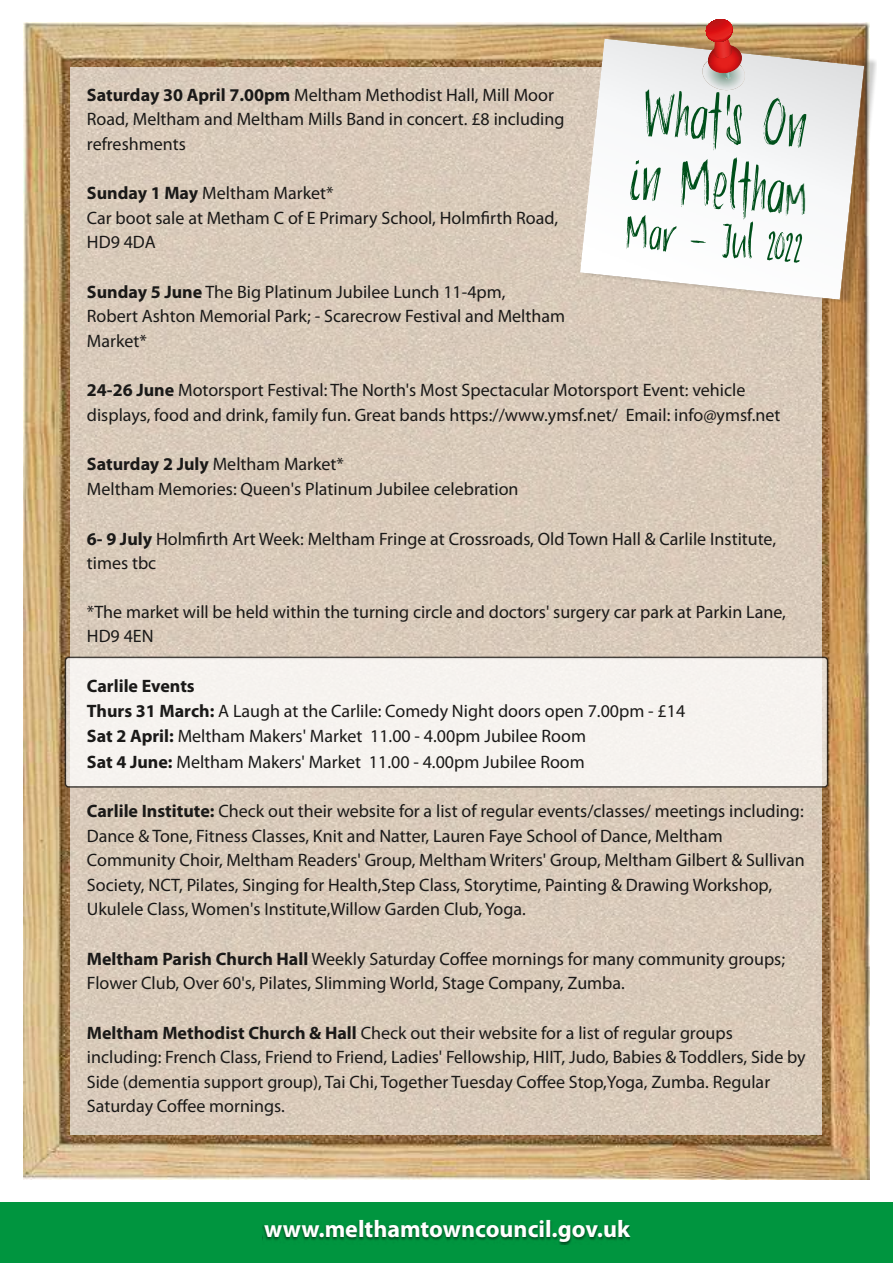
<style>
.page{position:relative;width:893px;height:1263px;background:#fff}
.page>*{position:absolute;margin:0;border:0;box-sizing:border-box;transform-origin:0 0}
.t1{font:66.45px/66.4px "DK Chocolatte";color:#00501b}
.t2{font:47.4px "DK Chocolatte";color:#00501b}
.t3{font:700 24px "Myriad Pro";color:#fffffe}
.t4{font:18px/24.5px "Myriad Pro";color:#1a1918}
.s1{font-weight:700}
.s2{font-size:45px}
</style>
<div class="page">
<img style="left:24px;top:22px;width:846px;height:1157px">
<div style="left:0;top:1202px;width:893px;height:61px;background:#00953f"></div>
<svg style="left:262px;top:1221px;width:368px;height:23px"></svg>
<div style="left:70px;top:68px;width:751px;height:1067px;background:#d9caba"></div>
<img style="left:529px;top:123px;width:341px;height:279px">
<div style="left:65px;top:657px;width:763px;height:131px;background:#f6f3ef;border:1px solid #1a1918;border-radius:3px"></div>
<svg style="left:582px;top:31px;width:295px;height:271px"></svg>
<img style="left:580px;top:39px;width:284px;height:261px">
<img style="left:701px;top:55px;width:46px;height:37px">
<img style="left:722px;top:73px;width:8px;height:6px">
<img style="left:706px;top:43px;width:36px;height:30px">
<img style="left:713px;top:45px;width:20px;height:14px">
<img style="left:714px;top:43px;width:19px;height:15px">
<svg style="left:705px;top:19px;width:29px;height:24px"></svg>
<p class="t4" style="left:87px;top:82px;width:479px"><span class="s1">Saturday 30 April 7.00pm</span> Meltham Methodist Hall, Mill Moor<br>Road, Meltham and Meltham Mills Band in concert. £8 including refreshments</p>
<p class="t4" style="left:87px;top:181px;width:473px"><span class="s1">Sunday 1 May</span> Meltham Market*<br>Car boot sale at Metham C of E Primary School, Holmfirth Road,<br>HD9 4DA</p>
<p class="t4" style="left:87px;top:279px;width:480px"><span class="s1">Sunday 5 June</span> The Big Platinum Jubilee Lunch 11-4pm,<br>Robert Ashton Memorial Park; - Scarecrow Festival and Meltham<br>Market*</p>
<p class="t4" style="left:87px;top:378px;width:695px"><span class="s1">24-26 June</span> Motorsport Festival: The North's Most Spectacular Motorsport Event: vehicle displays, food and drink, family fun. Great bands https://www.ymsf.net/ Email: info@ymsf.net</p>
<p class="t4" style="left:87px;top:452px;width:433px"><span class="s1">Saturday 2 July</span> Meltham Market*<br>Meltham Memories: Queen's Platinum Jubilee celebration</p>
<p class="t4" style="left:87px;top:526px;width:691px"><span class="s1">6- 9 July</span> Holmfirth Art Week: Meltham Fringe at Crossroads, Old Town Hall &amp; Carlile Institute, times tbc</p>
<p class="t4" style="left:87px;top:599px;width:700px">*The market will be held within the turning circle and doctors' surgery car park at Parkin Lane,<br>HD9 4EN</p>
<p class="t4" style="left:87px;top:673px;width:600px;line-height:25.2px"><span class="s1">Carlile Events<br>Thurs 31 March:</span> A Laugh at the Carlile: Comedy Night doors open 7.00pm - £14<br><span class="s1">Sat 2 April:</span> Meltham Makers' Market 11.00 - 4.00pm Jubilee Room<br><span class="s1">Sat 4 June:</span> Meltham Makers' Market 11.00 - 4.00pm Jubilee Room</p>
<p class="t4" style="left:87px;top:799px;width:719px"><span class="s1">Carlile Institute:</span> Check out their website for a list of regular events/classes/ meetings including:<br>Dance &amp; Tone, Fitness Classes, Knit and Natter, Lauren Faye School of Dance, Meltham Community Choir, Meltham Readers' Group, Meltham Writers' Group, Meltham Gilbert &amp; Sullivan Society, NCT, Pilates, Singing for Health,Step Class, Storytime, Painting &amp; Drawing Workshop, Ukulele Class, Women's Institute,Willow Garden Club, Yoga.</p>
<p class="t4" style="left:87px;top:946px;width:700px"><span class="s1">Meltham Parish Church Hall</span> Weekly Saturday Coffee mornings for many community groups;<br>Flower Club, Over 60's, Pilates, Slimming World, Stage Company, Zumba.</p>
<p class="t4" style="left:87px;top:1020px;width:720px"><span class="s1">Meltham Methodist Church &amp; Hall</span> Check out their website for a list of regular groups including: French Class, Friend to Friend, Ladies' Fellowship, HIIT, Judo, Babies &amp; Toddlers, Side by Side (dementia support group), Tai Chi, Together Tuesday Coffee Stop,Yoga, Zumba. Regular Saturday Coffee mornings.</p>
<h1 class="t1" style="left:638px;top:81px;width:180px;rotate:5deg">What’s On in Meltha<span class="s2">M</span></h1>
<h2 class="t2" style="left:627px;top:206px;width:180px;rotate:5deg">Mar - Jul 2022</h2>
<h3 class="t3" style="left:264px;top:1214px;width:368px">www.melthamtowncouncil.gov.uk</h3>
</div>
